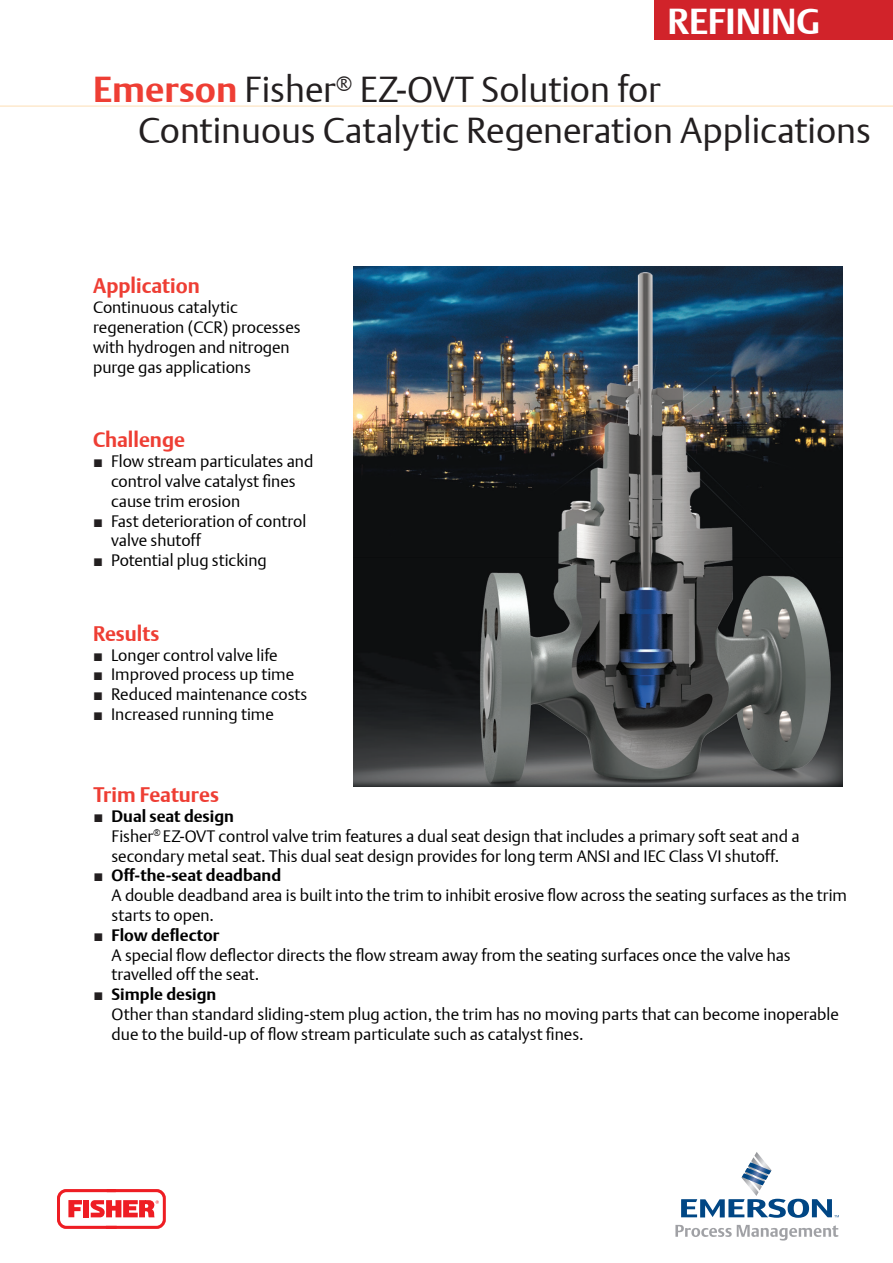
<style>
.page{position:relative;width:893px;height:1263px;background:#fff}
.page>*{position:absolute;margin:0;border:0;box-sizing:border-box;transform-origin:0 0}
.t1{font:36px "DTL Argo T Light";color:#231f20}
.t2{font:700 36px "DTL Argo T";letter-spacing:-.005em;color:#fff}
.t3{font:700 21px "DTL Argo T";color:#ee3e34}
.t4{font:16.5px/19.8px "DTL Argo T Light";color:#000}
.t5{font:700 16.5px "DTL Argo T";color:#000}
.s1{font-family:"DTL Argo T";font-weight:700;color:#ee3e34}
.s2{font-family:"Arial";color:#231f20}
.s3{font-family:"Arial";font-weight:400;color:#231f20}
.s4{font-family:"DTL Argo T";font-weight:700}
</style>
<div class="page">
<div style="left:655px;top:0;width:238px;height:40px;background:#d1232a"></div>
<svg style="left:681px;top:1152px;width:158px;height:66px"></svg>
<svg style="left:675px;top:1225px;width:163px;height:15px"></svg>
<svg style="left:57px;top:1189px;width:109px;height:40px"></svg>
<hr style="left:0;top:105px;width:893px;height:2px;background:#faa633">
<img style="left:353px;top:266px;width:489px;height:520px">
<p class="t2" style="left:668px;top:0;width:154px">REFINING</p>
<p class="t1" style="left:93px;top:68px;width:569px"><span class="s1">Emerson</span> Fisher<sup>®</sup> EZ-OVT Solution for</p>
<p class="t1" style="left:138px;top:109px;width:734px">Continuous Catalytic Regeneration Applications</p>
<p class="t3" style="left:93px;top:273px;width:108px">Application</p>
<p class="t4" style="left:93px;top:297px;width:209px">Continuous catalytic regeneration (CCR) processes with hydrogen and nitrogen purge gas applications</p>
<p class="t3" style="left:93px;top:427px;width:94px">Challenge</p>
<p class="t4" style="left:111px;top:451px;width:204px;text-indent:-18px"><span class="s2">■</span> Flow stream particulates and control valve catalyst fines cause trim erosion</p>
<p class="t4" style="left:111px;top:511px;width:197px;text-indent:-18px"><span class="s2">■</span> Fast deterioration of control valve shutoff</p>
<p class="t4" style="left:93px;top:550px;width:175px"><span class="s2">■</span> Potential plug sticking</p>
<p class="t3" style="left:93px;top:621px;width:68px">Results</p>
<p class="t4" style="left:93px;top:645px;width:186px"><span class="s2">■</span> Longer control valve life</p>
<p class="t4" style="left:93px;top:664px;width:203px"><span class="s2">■</span> Improved process up time</p>
<p class="t4" style="left:93px;top:684px;width:216px"><span class="s2">■</span> Reduced maintenance costs</p>
<p class="t4" style="left:93px;top:704px;width:182px"><span class="s2">■</span> Increased running time</p>
<p class="t3" style="left:94px;top:782px;width:127px">Trim Features</p>
<p class="t5" style="left:94px;top:806px;width:142px"><span class="s3">■</span> Dual seat design</p>
<p class="t4" style="left:112px;top:826px;width:689px">Fisher<sup>®</sup> EZ-OVT control valve trim features a dual seat design that includes a primary soft seat and a secondary metal seat. This dual seat design provides for long term ANSI and IEC Class VI shutoff.</p>
<p class="t4" style="left:112px;top:865px;width:737px;text-indent:-18px"><span class="s2">■</span> <span class="s4">Off-the-seat deadband<br></span>A double deadband area is built into the trim to inhibit erosive flow across the seating surfaces as the trim starts to open.</p>
<p class="t4" style="left:112px;top:925px;width:680px;text-indent:-18px"><span class="s2">■</span> <span class="s4">Flow deflector<br></span>A special flow deflector directs the flow stream away from the seating surfaces once the valve has travelled off the seat.</p>
<p class="t5" style="left:94px;top:985px;width:124px"><span class="s3">■</span> Simple design</p>
<p class="t4" style="left:112px;top:1004px;width:729px">Other than standard sliding-stem plug action, the trim has no moving parts that can become inoperable due to the build-up of flow stream particulate such as catalyst fines.</p>
</div>
